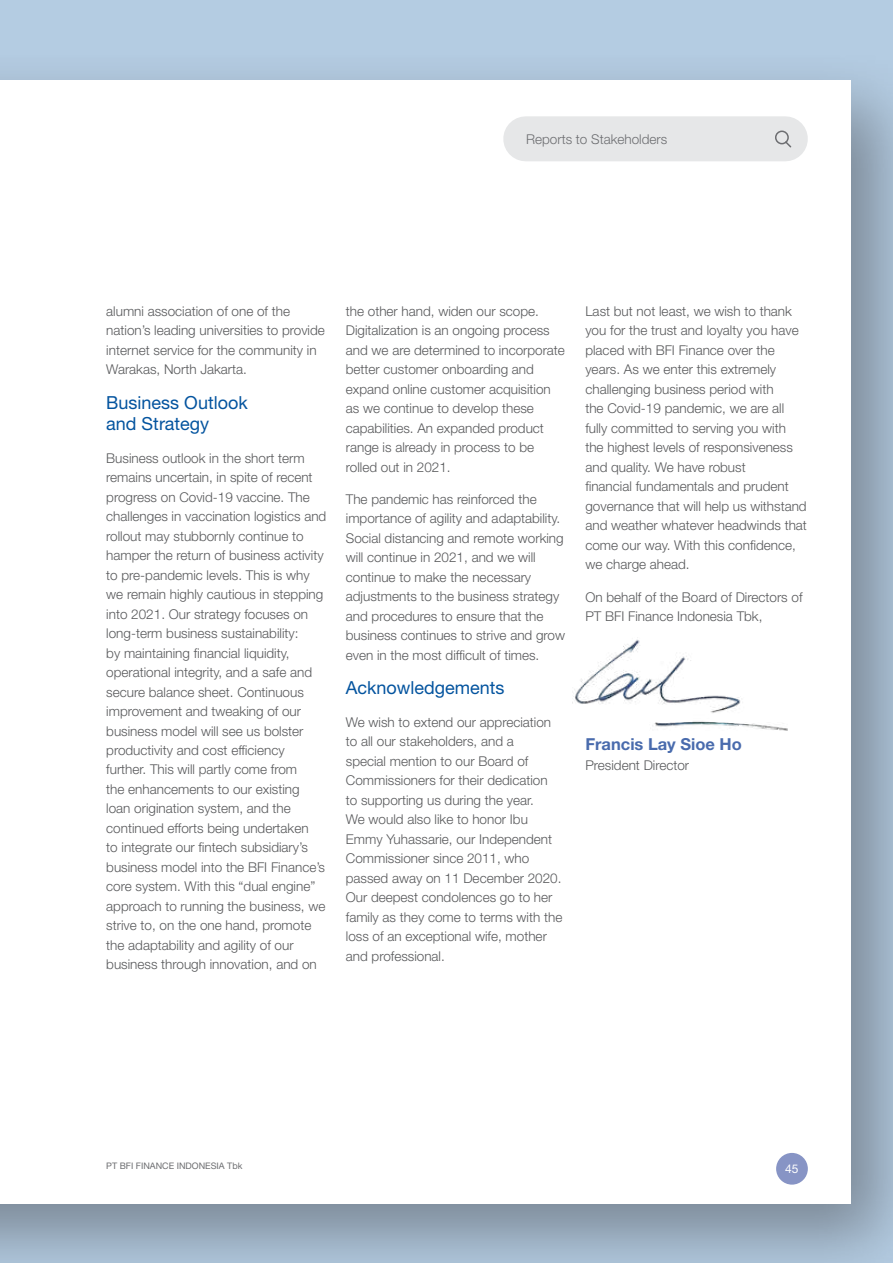
<style>
.page{position:relative;width:893px;height:1263px;background:#b4cce2}
.page>*{position:absolute;margin:0;border:0;box-sizing:border-box;transform-origin:0 0}
.t1{font:18px/21.6px "Helvetica Neue LT Std";color:#04549f}
.t2{font:700 16.5px "Helvetica Neue LT Std";color:#496bad}
.t3{font:300 13.5px/19.5px "Helvetica Neue LT Std";color:#58595b}
.t4{font:300 13.5px "Helvetica Neue LT Std";color:#6d6e71}
.t5{font:12px "Helvetica Neue LT Std";color:#fff}
.t6{font:9px "Helvetica Neue LT Std";color:#6d6e71}
</style>
<div class="page">
<div style="left:0;top:48px;width:893px;height:1215px;background:#231f20;opacity:.4"></div>
<div style="left:0;top:80px;width:850px;height:1123px;background:#fff"></div>
<div style="left:776px;top:1153px;width:32px;height:31px;background:#8794c5;border-radius:50%"></div>
<div style="left:526px;top:116px;width:259px;height:45px;background:#e6e7e8"></div>
<div style="left:775px;top:131px;width:14px;height:13px;border:2px solid #6d6e71;border-radius:50%"></div>
<svg style="left:784px;top:140px;width:9px;height:9px"></svg>
<img style="left:573px;top:639px;width:215px;height:92px">
<p class="t4" style="left:526px;top:131px;width:143px">Reports to Stakeholders</p>
<p class="t3" style="left:106px;top:301px;width:220px">alumni association of one of the nation’s leading universities to provide internet service for the community in Warakas, North Jakarta.</p>
<h1 class="t1" style="left:106px;top:391px;width:143px">Business Outlook and Strategy</h1>
<p class="t3" style="left:106px;top:448px;width:222px">Business outlook in the short term remains uncertain, in spite of recent progress on Covid-19 vaccine. The challenges in vaccination logistics and rollout may stubbornly continue to hamper the return of business activity to pre-pandemic levels. This is why we remain highly cautious in stepping into 2021. Our strategy focuses on long-term business sustainability:<br>by maintaining financial liquidity, operational integrity, and a safe and secure balance sheet. Continuous improvement and tweaking of our business model will see us bolster productivity and cost efficiency further. This will partly come from<br>the enhancements to our existing loan origination system, and the continued efforts being undertaken<br>to integrate our fintech subsidiary’s business model into the BFI Finance’s core system. With this “dual engine” approach to running the business, we strive to, on the one hand, promote the adaptability and agility of our business through innovation, and on</p>
<p class="t3" style="left:346px;top:301px;width:221px">the other hand, widen our scope.<br>Digitalization is an ongoing process and we are determined to incorporate better customer onboarding and expand online customer acquisition as we continue to develop these capabilities. An expanded product range is already in process to be rolled out in 2021.</p>
<p class="t3" style="left:346px;top:489px;width:221px">The pandemic has reinforced the importance of agility and adaptability.<br>Social distancing and remote working will continue in 2021, and we will continue to make the necessary adjustments to the business strategy and procedures to ensure that the business continues to strive and grow even in the most difficult of times.</p>
<h1 class="t1" style="left:346px;top:677px;width:160px">Acknowledgements</h1>
<p class="t3" style="left:346px;top:712px;width:218px">We wish to extend our appreciation to all our stakeholders, and a<br>special mention to our Board of<br>Commissioners for their dedication to supporting us during the year.<br>We would also like to honor Ibu<br>Emmy Yuhassarie, our Independent<br>Commissioner since 2011, who passed away on 11 December 2020.<br>Our deepest condolences go to her family as they come to terms with the loss of an exceptional wife, mother and professional.</p>
<p class="t3" style="left:585px;top:301px;width:223px">Last but not least, we wish to thank you for the trust and loyalty you have placed with BFI Finance over the years. As we enter this extremely challenging business period with<br>the Covid-19 pandemic, we are all fully committed to serving you with the highest levels of responsiveness and quality. We have robust<br>financial fundamentals and prudent governance that will help us withstand and weather whatever headwinds that come our way. With this confidence, we charge ahead.</p>
<p class="t3" style="left:585px;top:587px;width:219px">On behalf of the Board of Directors of<br>PT BFI Finance Indonesia Tbk,</p>
<p class="t2" style="left:585px;top:734px;width:158px">Francis Lay Sioe Ho</p>
<p class="t3" style="left:585px;top:755px;width:105px">President Director</p>
<p class="t6" style="left:106px;top:1161px;width:138px">PT BFI FINANCE INDONESIA Tbk</p>
<p class="t5" style="left:785px;top:1162px;width:15px">45</p>
</div>
